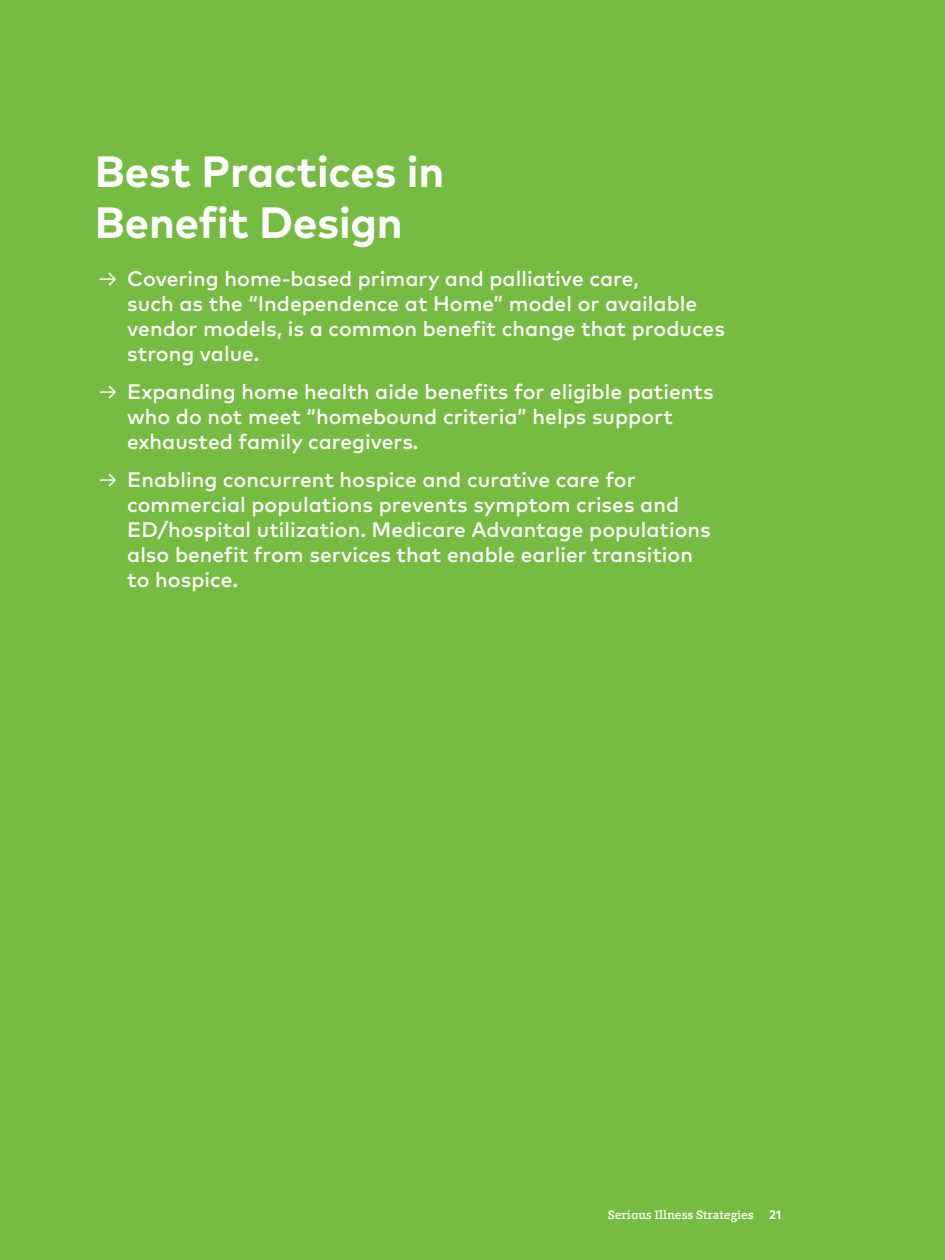
<style>
.page{position:relative;width:945px;height:1260px;background:#76bc43}
.page>*{position:absolute;margin:0;border:0;box-sizing:border-box;transform-origin:0 0}
.t1{font:700 43.75px/50.8px "Mark Pro";letter-spacing:-.005em;color:#fff}
.t2{font:500 21px/25.2px "Mark Pro";color:#fff}
.t3{font:500 12.25px "Foro";letter-spacing:-.005em;color:#fff}
.t4{font:700 12.25px "Mark Pro";color:#fff}
.s1{font-weight:400}
</style>
<div class="page">
<h1 class="t1" style="left:95px;top:142px;width:351px">Best Practices in<br>Benefit Design</h1>
<p class="t2" style="left:127px;top:264px;width:599px;text-indent:-30px"><span class="s1">→</span> Covering home-based primary and palliative care,<br>such as the “Independence at Home” model or available vendor models, is a common benefit change that produces strong value.</p>
<p class="t2" style="left:127px;top:377px;width:588px;text-indent:-30px"><span class="s1">→</span> Expanding home health aide benefits for eligible patients who do not meet “homebound criteria” helps support exhausted family caregivers.</p>
<p class="t2" style="left:127px;top:465px;width:585px;text-indent:-30px"><span class="s1">→</span> Enabling concurrent hospice and curative care for commercial populations prevents symptom crises and ED/hospital utilization. Medicare Advantage populations also benefit from services that enable earlier transition to hospice.</p>
<p class="t3" style="left:608px;top:1207px;width:148px">Serious Illness Strategies</p>
<p class="t4" style="left:769px;top:1205px;width:13px">21</p>
</div>
